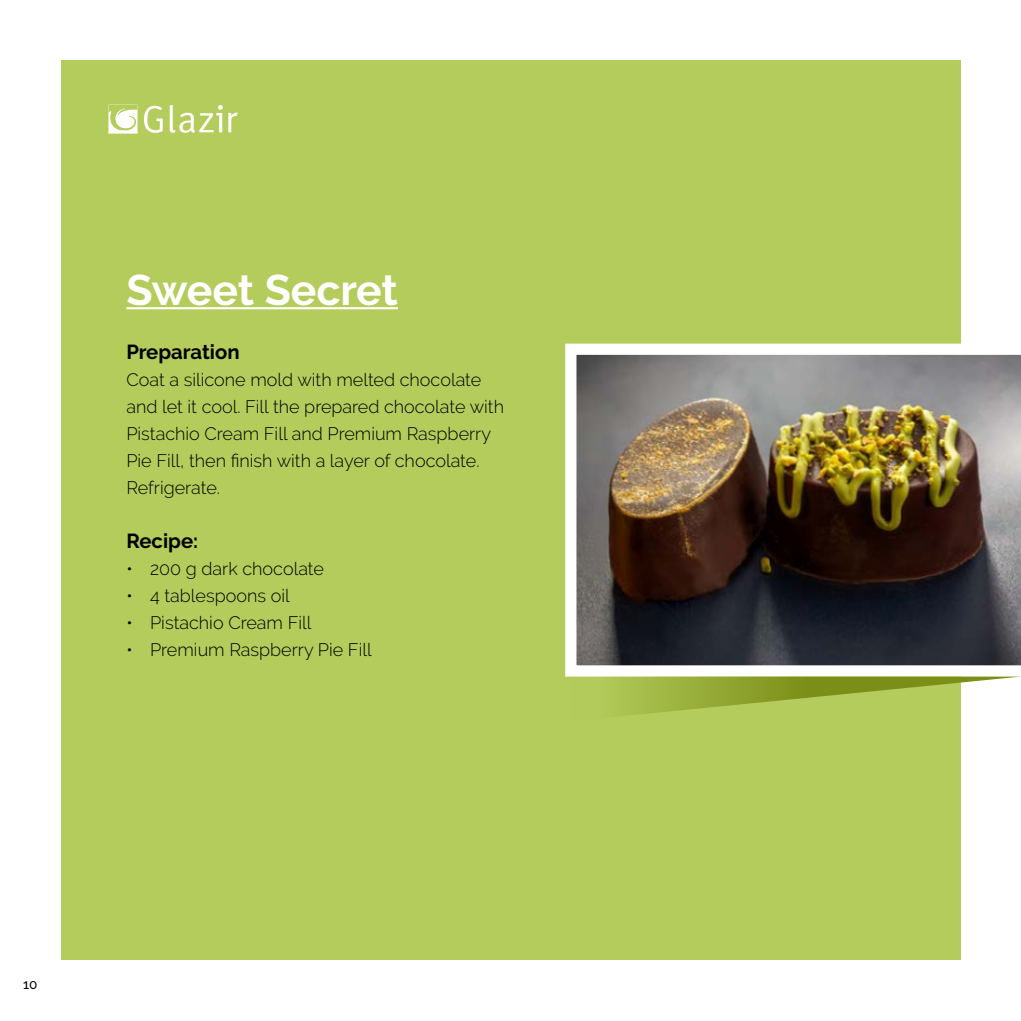
<style>
.page{position:relative;width:1021px;height:1021px;background:#fff}
.page>*{position:absolute;margin:0;border:0;box-sizing:border-box;transform-origin:0 0}
.t1{font:700 42.75px "Raleway";letter-spacing:-.005em;color:#fff}
.t2{font:700 20.25px "Raleway";color:#000}
.t3{font:300 18px/27px "Raleway";color:#000}
.t4{font:500 13.5px "Raleway";color:#000}
</style>
<div class="page">
<div style="left:61px;top:61px;width:899px;height:899px;background:#b4cc5b"></div>
<hr style="left:126px;top:307px;width:272px;height:2px;background:#fff">
<svg style="left:170px;top:105px;width:68px;height:28px"></svg>
<svg style="left:144px;top:106px;width:19px;height:27px"></svg>
<svg style="left:108px;top:105px;width:29px;height:29px"></svg>
<img style="left:565px;top:343px;width:455px;height:333px">
<svg style="left:571px;top:676px;width:449px;height:45px"></svg>
<h1 class="t1" style="left:126px;top:265px;width:273px">Sweet Secret</h1>
<p class="t2" style="left:126px;top:340px;width:115px">Preparation</p>
<p class="t3" style="left:126px;top:366px;width:379px">Coat a silicone mold with melted chocolate and let it cool. Fill the prepared chocolate with Pistachio Cream Fill and Premium Raspberry Pie Fill, then finish with a layer of chocolate.<br>Refrigerate.</p>
<p class="t2" style="left:126px;top:529px;width:73px">Recipe:</p>
<p class="t3" style="left:126px;top:555px;width:199px">• 200 g dark chocolate</p>
<p class="t3" style="left:126px;top:582px;width:165px">• 4 tablespoons oil</p>
<p class="t3" style="left:126px;top:609px;width:187px">• Pistachio Cream Fill</p>
<p class="t3" style="left:126px;top:636px;width:247px">• Premium Raspberry Pie Fill</p>
<p class="t4" style="left:23px;top:976px;width:16px">10</p>
</div>
